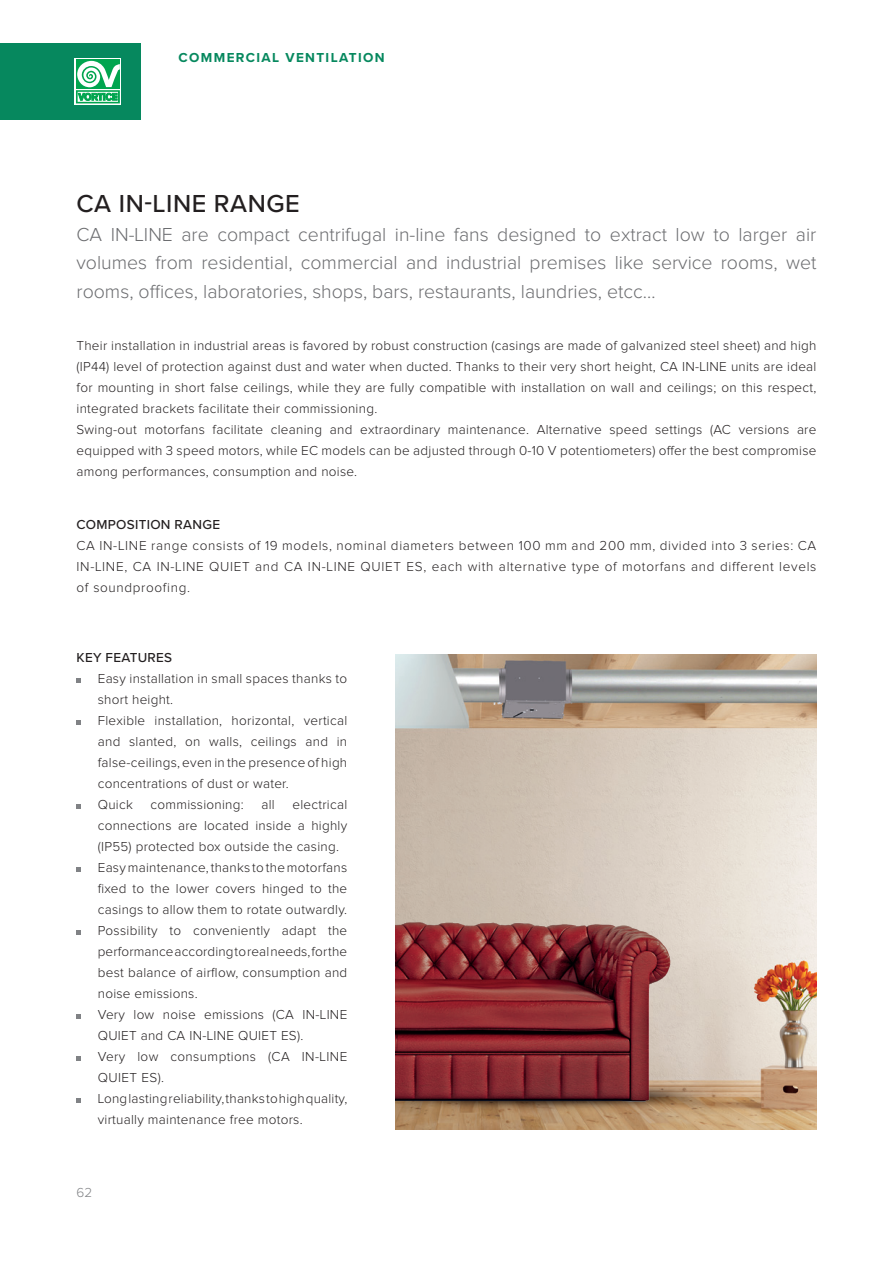
<style>
.page{position:relative;width:893px;height:1263px;background:#fff}
.page>*{position:absolute;margin:0;border:0;box-sizing:border-box;transform-origin:0 0}
.t1{font:500 25.5px "Proxima Nova";letter-spacing:.02em;color:#231f20}
.t2{font:300 19.5px/28.5px "Proxima Nova";color:#6c6d70;text-align:justify}
.t3{font:300 13.5px/21px "Proxima Nova";letter-spacing:.02em;color:#231f20;text-align:justify}
.t4{font:500 13.5px "Proxima Nova";letter-spacing:.02em;color:#231f20}
.famiglia{font:700 13.5px "Proxima Nova";letter-spacing:.1em;color:#06885e}
.t5{font:300 13.5px "Proxima Nova";color:#808285}
</style>
<div class="page">
<div style="left:0;top:43px;width:140px;height:77px;background:#06885e"></div>
<svg style="left:75px;top:58px;width:46px;height:47px"></svg>
<div style="left:76px;top:60px;width:44px;height:29px;background:#00a54f"></div>
<svg style="left:76px;top:61px;width:44px;height:42px"></svg>
<svg style="left:77px;top:678px;width:4px;height:4px"></svg>
<svg style="left:77px;top:720px;width:4px;height:4px"></svg>
<svg style="left:77px;top:804px;width:4px;height:4px"></svg>
<svg style="left:77px;top:867px;width:4px;height:4px"></svg>
<svg style="left:77px;top:930px;width:4px;height:4px"></svg>
<svg style="left:77px;top:1014px;width:4px;height:4px"></svg>
<svg style="left:77px;top:1056px;width:4px;height:4px"></svg>
<svg style="left:77px;top:1098px;width:4px;height:4px"></svg>
<img style="left:395px;top:655px;width:421px;height:474px">
<img style="left:681px;top:1074px;width:57px;height:44px">
<img style="left:395px;top:836px;width:286px;height:293px">
<p class="famiglia" style="left:179px;top:48px;width:207px">COMMERCIAL VENTILATION</p>
<p class="t1" style="left:77px;top:185px;width:225px">CA IN-LINE RANGE</p>
<p class="t2" style="left:77px;top:221px;width:741px">CA IN-LINE are compact centrifugal in-line fans designed to extract low to larger air volumes from residential, commercial and industrial premises like service rooms, wet rooms, offices, laboratories, shops, bars, restaurants, laundries, etcc…</p>
<p class="t3" style="left:77px;top:335px;width:741px">Their installation in industrial areas is favored by robust construction (casings are made of galvanized steel sheet) and high (IP44) level of protection against dust and water when ducted. Thanks to their very short height, CA IN-LINE units are ideal for mounting in short false ceilings, while they are fully compatible with installation on wall and ceilings; on this respect, integrated brackets facilitate their commissioning.</p>
<p class="t3" style="left:77px;top:419px;width:741px">Swing-out motorfans facilitate cleaning and extraordinary maintenance. Alternative speed settings (AC versions are equipped with 3 speed motors, while EC models can be adjusted through 0-10 V potentiometers) offer the best compromise among performances, consumption and noise.</p>
<p class="t4" style="left:77px;top:515px;width:145px">COMPOSITION RANGE</p>
<p class="t3" style="left:77px;top:536px;width:741px">CA IN-LINE range consists of 19 models, nominal diameters between 100 mm and 200 mm, divided into 3 series: CA IN-LINE, CA IN-LINE QUIET and CA IN-LINE QUIET ES, each with alternative type of motorfans and different levels of soundproofing.</p>
<p class="t4" style="left:77px;top:648px;width:97px">KEY FEATURES</p>
<p class="t3" style="left:98px;top:669px;width:251px">Easy installation in small spaces thanks to short height.</p>
<p class="t3" style="left:98px;top:711px;width:251px">Flexible installation, horizontal, vertical and slanted, on walls, ceilings and in false-ceilings, even in the presence of high concentrations of dust or water.</p>
<p class="t3" style="left:98px;top:795px;width:37px">Quick</p>
<p class="t3" style="left:151px;top:795px;width:95px">commissioning:</p>
<p class="t3" style="left:261px;top:795px;width:15px">all</p>
<p class="t3" style="left:98px;top:795px;width:251px;text-indent:195px">electrical connections are located inside a highly (IP55) protected box outside the casing.</p>
<p class="t3" style="left:98px;top:858px;width:251px">Easy maintenance, thanks to the motorfans fixed to the lower covers hinged to the casings to allow them to rotate outwardly.</p>
<p class="t3" style="left:98px;top:921px;width:251px">Possibility to conveniently adapt the performance according to real needs, for the best balance of airflow, consumption and noise emissions.</p>
<p class="t3" style="left:98px;top:1005px;width:251px">Very low noise emissions (CA IN-LINE<br>QUIET and CA IN-LINE QUIET ES).</p>
<p class="t3" style="left:98px;top:1047px;width:251px">Very low consumptions (CA IN-LINE<br>QUIET ES).</p>
<p class="t3" style="left:98px;top:1089px;width:251px">Long lasting reliability, thanks to high quality, virtually maintenance free motors.</p>
<p class="t5" style="left:77px;top:1186px;width:17px">62</p>
</div>
